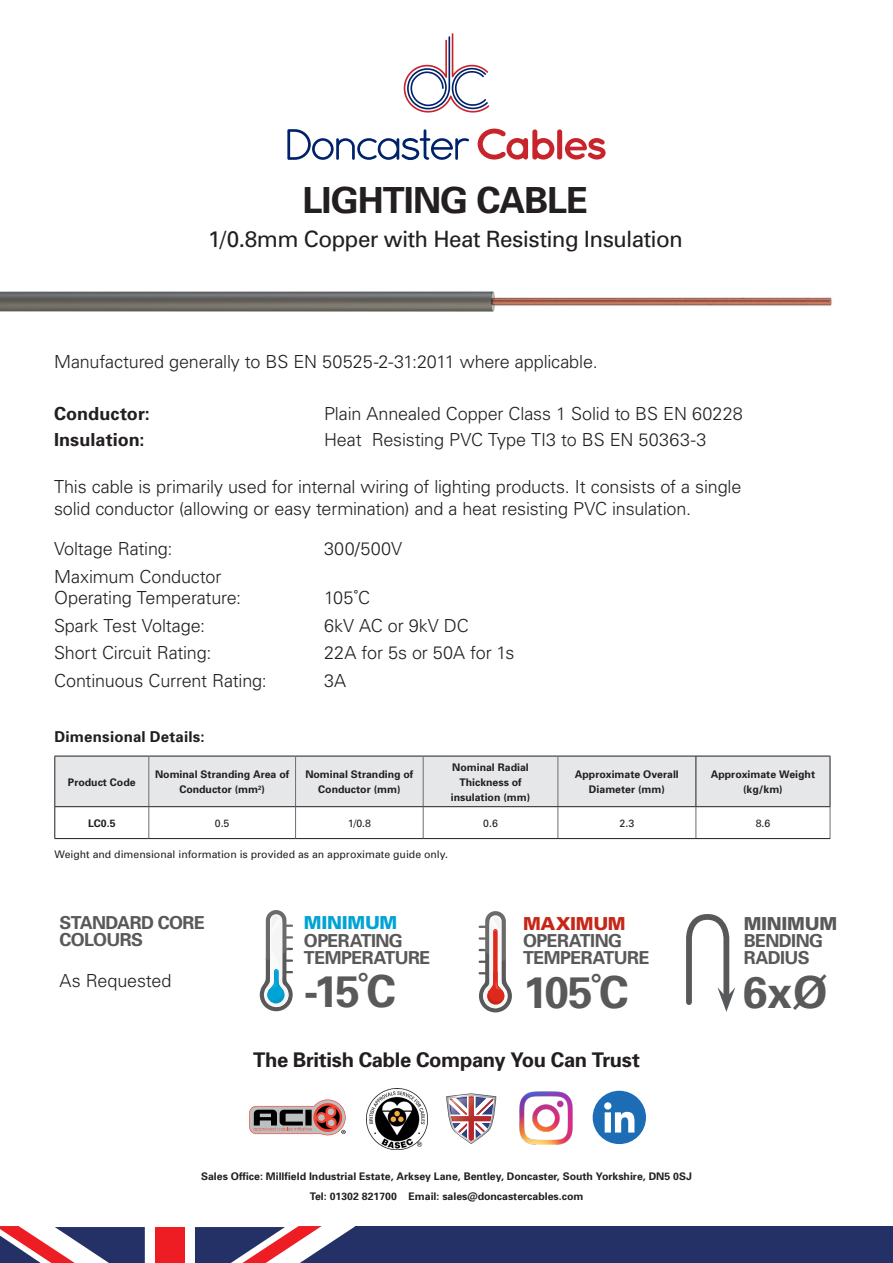
<style>
.page{position:relative;width:893px;height:1263px;background:#fff}
.page>*{position:absolute;margin:0;border:0;box-sizing:border-box;transform-origin:0 0}
.t1{font:700 44.1px "Univers";letter-spacing:-.02em;color:#595959}
.t2{font:700 36px "Univers";letter-spacing:-.025em;color:#231f20}
.t3{font:22.5px "Univers";letter-spacing:-.025em;color:#231f20}
.Body_Copy__White{font:700 20.25px "Univers";letter-spacing:-.015em;color:#231f20}
.t4{font:300 18px/21.6px "Univers";letter-spacing:-.01em;color:#231f20}
.t5{font:700 18px "Univers";letter-spacing:.005em;color:#231f20}
.t6{font:700 17.85px/17.4px "Univers";letter-spacing:-.03em;color:#595959}
.t7{font:700 15px "Univers";letter-spacing:.015em;color:#231f20}
.t8{font:700 10.5px/15px "Univers";color:#231f20;text-align:center}
.t9{font:10.5px "Univers";color:#231f20}
.s1{font-family:"Trade Gothic";font-weight:400}
.s2{font-weight:900;color:#00a3d4}
.s3{font-weight:900;color:#c72617}
.s4{font-weight:900;color:#57585a}
</style>
<div class="page">
<img style="left:0;top:291px;width:832px;height:21px">
<svg style="left:404px;top:33px;width:85px;height:80px"></svg>
<svg style="left:478px;top:129px;width:128px;height:31px"></svg>
<svg style="left:287px;top:129px;width:182px;height:31px"></svg>
<svg style="left:0;top:1226px;width:145px;height:37px"></svg>
<svg style="left:195px;top:1226px;width:161px;height:37px"></svg>
<div style="left:155px;top:1227px;width:30px;height:36px;background:#ee1d23"></div>
<div style="left:356px;top:1226px;width:537px;height:37px;background:#233167"></div>
<svg style="left:249px;top:1099px;width:97px;height:36px"></svg>
<div style="left:593px;top:1091px;width:53px;height:53px;background:#1c6cb6;border-radius:50%"></div>
<svg style="left:604px;top:1102px;width:30px;height:30px"></svg>
<img style="left:519px;top:1091px;width:54px;height:54px">
<svg style="left:446px;top:1093px;width:50px;height:51px"></svg>
<img style="left:450px;top:1099px;width:2px;height:15px">
<img style="left:452px;top:1097px;width:38px;height:43px">
<img style="left:367px;top:1088px;width:60px;height:61px">
<svg style="left:56px;top:757px;width:774px;height:81px"></svg>
<hr style="left:55px;top:756px;width:94px;height:1px;background:#231f20">
<hr style="left:55px;top:756px;width:1px;height:50px;background:#231f20">
<hr style="left:149px;top:756px;width:147px;height:1px;background:#231f20">
<hr style="left:296px;top:756px;width:127px;height:1px;background:#231f20">
<hr style="left:423px;top:756px;width:135px;height:1px;background:#231f20">
<hr style="left:558px;top:756px;width:138px;height:1px;background:#231f20">
<hr style="left:696px;top:756px;width:134px;height:1px;background:#231f20">
<hr style="left:696px;top:756px;width:1px;height:50px;background:#231f20">
<hr style="left:830px;top:756px;width:1px;height:50px;background:#231f20">
<hr style="left:149px;top:756px;width:1px;height:50px;background:#6c6d70">
<hr style="left:295px;top:756px;width:1px;height:50px;background:#6c6d70">
<hr style="left:423px;top:756px;width:1px;height:50px;background:#6c6d70">
<hr style="left:558px;top:756px;width:1px;height:50px;background:#6c6d70">
<hr style="left:55px;top:807px;width:1px;height:31px;background:#231f20">
<hr style="left:55px;top:806px;width:94px;height:1px;background:#231f20">
<hr style="left:149px;top:806px;width:147px;height:1px;background:#231f20">
<hr style="left:296px;top:806px;width:127px;height:1px;background:#231f20">
<hr style="left:423px;top:806px;width:135px;height:1px;background:#231f20">
<hr style="left:558px;top:806px;width:138px;height:1px;background:#231f20">
<hr style="left:696px;top:806px;width:134px;height:1px;background:#231f20">
<hr style="left:149px;top:807px;width:1px;height:31px;background:#6c6d70">
<hr style="left:295px;top:807px;width:1px;height:31px;background:#6c6d70">
<hr style="left:423px;top:807px;width:1px;height:31px;background:#6c6d70">
<hr style="left:558px;top:807px;width:1px;height:31px;background:#6c6d70">
<hr style="left:696px;top:807px;width:1px;height:31px;background:#6c6d70">
<hr style="left:830px;top:807px;width:1px;height:31px;background:#6c6d70">
<hr style="left:55px;top:838px;width:94px;height:1px;background:#231f20">
<hr style="left:149px;top:838px;width:147px;height:1px;background:#231f20">
<hr style="left:296px;top:838px;width:127px;height:1px;background:#231f20">
<hr style="left:423px;top:838px;width:135px;height:1px;background:#231f20">
<hr style="left:558px;top:838px;width:138px;height:1px;background:#231f20">
<hr style="left:696px;top:838px;width:134px;height:1px;background:#231f20">
<svg style="left:260px;top:910px;width:33px;height:101px"></svg>
<svg style="left:479px;top:911px;width:33px;height:101px"></svg>
<svg style="left:686px;top:914px;width:49px;height:98px"></svg>
<p class="t2" style="left:303px;top:177px;width:287px">LIGHTING CABLE</p>
<p class="t3" style="left:208px;top:226px;width:476px">1/0.8mm Copper with Heat Resisting Insulation</p>
<p class="t4" style="left:54px;top:350px;width:545px">Manufactured generally to BS EN 50525-2-31:2011 where applicable.</p>
<p class="t5" style="left:54px;top:402px;width:97px">Conductor:</p>
<p class="t4" style="left:324px;top:402px;width:420px">Plain Annealed Copper Class 1 Solid to BS EN 60228</p>
<p class="t5" style="left:54px;top:428px;width:92px">Insulation:</p>
<p class="t4" style="left:324px;top:428px;width:384px">Heat Resisting PVC Type TI3 to BS EN 50363-3</p>
<p class="t4" style="left:54px;top:475px;width:689px">This cable is primarily used for internal wiring of lighting products. It consists of a single solid conductor (allowing or easy termination) and a heat resisting PVC insulation.</p>
<p class="t4" style="left:54px;top:537px;width:120px">Voltage Rating:</p>
<p class="t4" style="left:324px;top:537px;width:80px">300/500V</p>
<p class="t4" style="left:54px;top:565px;width:189px">Maximum Conductor<br>Operating Temperature:</p>
<p class="t4" style="left:324px;top:586px;width:48px">105<span class="s1">˚</span>C</p>
<p class="t4" style="left:54px;top:614px;width:153px">Spark Test Voltage:</p>
<p class="t4" style="left:324px;top:614px;width:146px">6kV AC or 9kV DC</p>
<p class="t4" style="left:54px;top:642px;width:159px">Short Circuit Rating:</p>
<p class="t4" style="left:324px;top:642px;width:192px">22A for 5s or 50A for 1s</p>
<p class="t4" style="left:54px;top:669px;width:214px">Continuous Current Rating:</p>
<p class="t4" style="left:324px;top:669px;width:24px">3A</p>
<p class="t7" style="left:55px;top:727px;width:152px">Dimensional Details:</p>
<p class="t8" style="left:68px;top:774px;width:69px">Product Code</p>
<p class="t8" style="left:155px;top:766px;width:136px">Nominal Stranding Area of<br>Conductor (mm<sup>2</sup>)</p>
<p class="t8" style="left:305px;top:766px;width:109px">Nominal Stranding of</p>
<p class="t8" style="left:318px;top:781px;width:84px">Conductor (mm)</p>
<p class="t8" style="left:452px;top:759px;width:78px">Nominal Radial<br>Thickness of</p>
<p class="t8" style="left:451px;top:789px;width:81px">insulation (mm)</p>
<p class="t8" style="left:575px;top:766px;width:105px">Approximate Overall<br>Diameter (mm)</p>
<p class="t8" style="left:711px;top:766px;width:106px">Approximate Weight</p>
<p class="t8" style="left:743px;top:781px;width:41px">(kg/km)</p>
<p class="t8" style="left:88px;top:815px;width:29px">LC0.5</p>
<p class="t9" style="left:215px;top:817px;width:16px">0.5</p>
<p class="t9" style="left:348px;top:817px;width:25px">1/0.8</p>
<p class="t9" style="left:483px;top:817px;width:16px">0.6</p>
<p class="t9" style="left:620px;top:817px;width:16px">2.3</p>
<p class="t9" style="left:756px;top:817px;width:16px">8.6</p>
<p class="t9" style="left:55px;top:848px;width:395px">Weight and dimensional information is provided as an approximate guide only.</p>
<p class="t6" style="left:60px;top:913px;width:147px">STANDARD CORE<br>COLOURS</p>
<p class="t4" style="left:60px;top:969px;width:113px">As Requested</p>
<p class="t6" style="left:304px;top:913px;width:128px"><span class="s2">MINIMUM<br></span>OPERATING<br>TEMPERATURE</p>
<p class="t1" style="left:304px;top:963px;width:93px">-15˚C</p>
<p class="t6" style="left:523px;top:914px;width:128px"><span class="s3">MAXIMUM<br></span>OPERATING<br>TEMPERATURE</p>
<p class="t1" style="left:523px;top:963px;width:107px">105˚C</p>
<p class="t1" style="left:743px;top:963px;width:86px">6xØ</p>
<p class="t6" style="left:744px;top:914px;width:95px"><span class="s4">MINIMUM<br></span>BENDING<br>RADIUS</p>
<p class="Body_Copy__White" style="left:253px;top:1046px;width:388px">The British Cable Company You Can Trust</p>
<p class="t8" style="left:201px;top:1169px;width:492px">Sales Office: Millfield Industrial Estate, Arksey Lane, Bentley, Doncaster, South Yorkshire, DN5 0SJ</p>
<p class="t8" style="left:310px;top:1188px;width:275px">Tel: 01302 821700 Email: sales@doncastercables.com</p>
</div>
